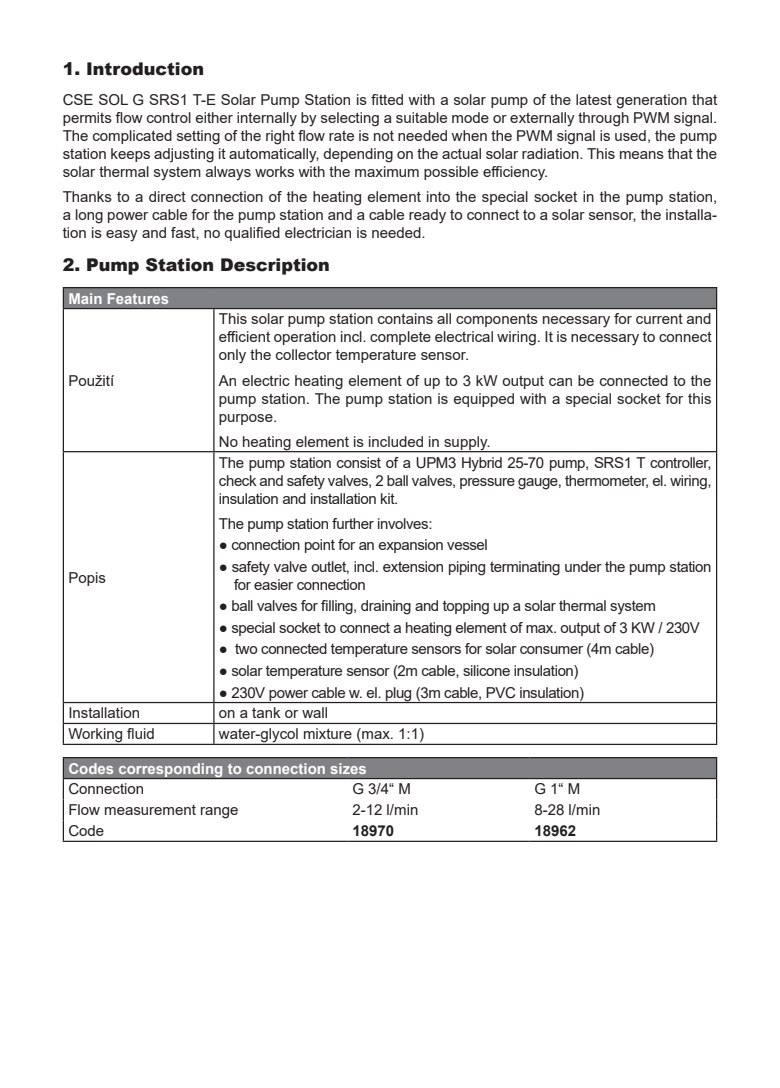
<style>
.page{position:relative;width:780px;height:1088px;background:#fff}
.page>*{position:absolute;margin:0;border:0;box-sizing:border-box;transform-origin:0 0}
.t1{font:900 17.5px "Arial";color:#231f20}
.t2{font:15px/18px "Arial";letter-spacing:-.025em;color:#231f20;text-align:justify}
.t3{font:15px "Arial";color:#231f20}
.t4{font:700 15px "Arial";color:#fff}
.t5{font:700 15px "Arial";color:#231f20}
</style>
<div class="page">
<div style="left:63px;top:288px;width:653px;height:21px;background:#808285"></div>
<hr style="left:63px;top:287px;width:151px;height:1px;background:#231f20">
<svg style="left:63px;top:288px;width:1px;height:20px"></svg>
<hr style="left:214px;top:287px;width:503px;height:1px;background:#231f20">
<svg style="left:716px;top:288px;width:1px;height:20px"></svg>
<hr style="left:63px;top:308px;width:151px;height:1px;background:#231f20">
<hr style="left:63px;top:309px;width:1px;height:142px;background:#231f20">
<hr style="left:214px;top:308px;width:503px;height:1px;background:#231f20">
<hr style="left:213px;top:309px;width:1px;height:142px;background:#231f20">
<hr style="left:716px;top:309px;width:1px;height:142px;background:#231f20">
<hr style="left:63px;top:451px;width:151px;height:1px;background:#231f20">
<hr style="left:63px;top:452px;width:1px;height:250px;background:#231f20">
<hr style="left:214px;top:451px;width:503px;height:1px;background:#231f20">
<hr style="left:213px;top:452px;width:1px;height:250px;background:#231f20">
<hr style="left:716px;top:452px;width:1px;height:250px;background:#231f20">
<hr style="left:63px;top:702px;width:151px;height:1px;background:#231f20">
<hr style="left:214px;top:702px;width:503px;height:1px;background:#231f20">
<hr style="left:63px;top:723px;width:151px;height:1px;background:#231f20">
<svg style="left:63px;top:703px;width:1px;height:41px"></svg>
<hr style="left:214px;top:723px;width:503px;height:1px;background:#231f20">
<svg style="left:213px;top:703px;width:1px;height:41px"></svg>
<svg style="left:716px;top:703px;width:1px;height:41px"></svg>
<hr style="left:63px;top:744px;width:151px;height:1px;background:#231f20">
<hr style="left:214px;top:744px;width:503px;height:1px;background:#231f20">
<div style="left:63px;top:758px;width:653px;height:20px;background:#808285"></div>
<hr style="left:63px;top:757px;width:284px;height:1px;background:#231f20">
<hr style="left:347px;top:757px;width:182px;height:1px;background:#231f20">
<hr style="left:529px;top:757px;width:188px;height:1px;background:#231f20">
<hr style="left:63px;top:778px;width:284px;height:1px;background:#231f20">
<hr style="left:347px;top:778px;width:182px;height:1px;background:#231f20">
<hr style="left:529px;top:778px;width:188px;height:1px;background:#231f20">
<svg style="left:63px;top:758px;width:1px;height:83px"></svg>
<svg style="left:716px;top:758px;width:1px;height:83px"></svg>
<hr style="left:63px;top:841px;width:284px;height:1px;background:#231f20">
<hr style="left:347px;top:841px;width:182px;height:1px;background:#231f20">
<hr style="left:529px;top:841px;width:188px;height:1px;background:#231f20">
<p class="t1" style="left:63px;top:56px;width:143px">1. Introduction</p>
<p class="t2" style="left:63px;top:91px;width:656px">CSE SOL G SRS1 T-E Solar Pump Station is fitted with a solar pump of the latest generation that permits flow control either internally by selecting a suitable mode or externally through PWM signal.<br>The complicated setting of the right flow rate is not needed when the PWM signal is used, the pump station keeps adjusting it automatically, depending on the actual solar radiation. This means that the solar thermal system always works with the maximum possible efficiency.</p>
<p class="t2" style="left:63px;top:188px;width:656px">Thanks to a direct connection of the heating element into the special socket in the pump station, a long power cable for the pump station and a cable ready to connect to a solar sensor, the installa&shy;tion is easy and fast, no qualified electrician is needed.</p>
<p class="t1" style="left:63px;top:252px;width:269px">2. Pump Station Description</p>
<p class="t4" style="left:68px;top:288px;width:102px">Main Features</p>
<p class="t3" style="left:68px;top:370px;width:47px">Použití</p>
<p class="t2" style="left:68px;top:568px;width:39px">Popis</p>
<p class="t2" style="left:219px;top:310px;width:494px">This solar pump station contains all components necessary for current and efficient operation incl. complete electrical wiring. It is necessary to connect only the collector temperature sensor.</p>
<p class="t2" style="left:219px;top:371px;width:494px">An electric heating element of up to 3 kW output can be connected to the pump station. The pump station is equipped with a special socket for this purpose.</p>
<p class="t3" style="left:219px;top:431px;width:273px">No heating element is included in supply.</p>
<p class="t2" style="left:219px;top:453px;width:494px">The pump station consist of a UPM3 Hybrid 25-70 pump, SRS1 T controller, check and safety valves, 2 ball valves, pressure gauge, thermometer, el. wiring, insulation and installation kit.</p>
<p class="t2" style="left:219px;top:514px;width:215px">The pump station further involves:</p>
<p class="t2" style="left:219px;top:536px;width:270px">● connection point for an expansion vessel</p>
<p class="t2" style="left:234px;top:557px;width:479px;text-indent:-15px">● safety valve outlet, incl. extension piping terminating under the pump station for easier connection</p>
<p class="t2" style="left:219px;top:597px;width:438px">● ball valves for filling, draining and topping up a solar thermal system</p>
<p class="t2" style="left:219px;top:618px;width:482px">● special socket to connect a heating element of max. output of 3 KW / 230V</p>
<p class="t2" style="left:219px;top:640px;width:436px">● two connected temperature sensors for solar consumer (4m cable)</p>
<p class="t2" style="left:219px;top:662px;width:361px">● solar temperature sensor (2m cable, silicone insulation)</p>
<p class="t2" style="left:219px;top:683px;width:366px">● 230V power cable w. el. plug (3m cable, PVC insulation)</p>
<p class="t3" style="left:68px;top:703px;width:73px">Installation</p>
<p class="t3" style="left:219px;top:703px;width:111px">on a tank or wall</p>
<p class="t3" style="left:68px;top:724px;width:88px">Working fluid</p>
<p class="t3" style="left:219px;top:724px;width:207px">water-glycol mixture (max. 1:1)</p>
<p class="t4" style="left:68px;top:758px;width:300px">Codes corresponding to connection sizes</p>
<p class="t3" style="left:68px;top:779px;width:77px">Connection</p>
<p class="t2" style="left:352px;top:780px;width:60px">G 3/4“ M</p>
<p class="t2" style="left:534px;top:780px;width:47px">G 1“ M</p>
<p class="t3" style="left:68px;top:800px;width:172px">Flow measurement range</p>
<p class="t2" style="left:352px;top:801px;width:67px">2-12 l/min</p>
<p class="t2" style="left:534px;top:801px;width:67px">8-28 l/min</p>
<p class="t2" style="left:68px;top:822px;width:37px">Code</p>
<p class="t5" style="left:352px;top:820px;width:43px">18970</p>
<p class="t5" style="left:534px;top:820px;width:43px">18962</p>
</div>
